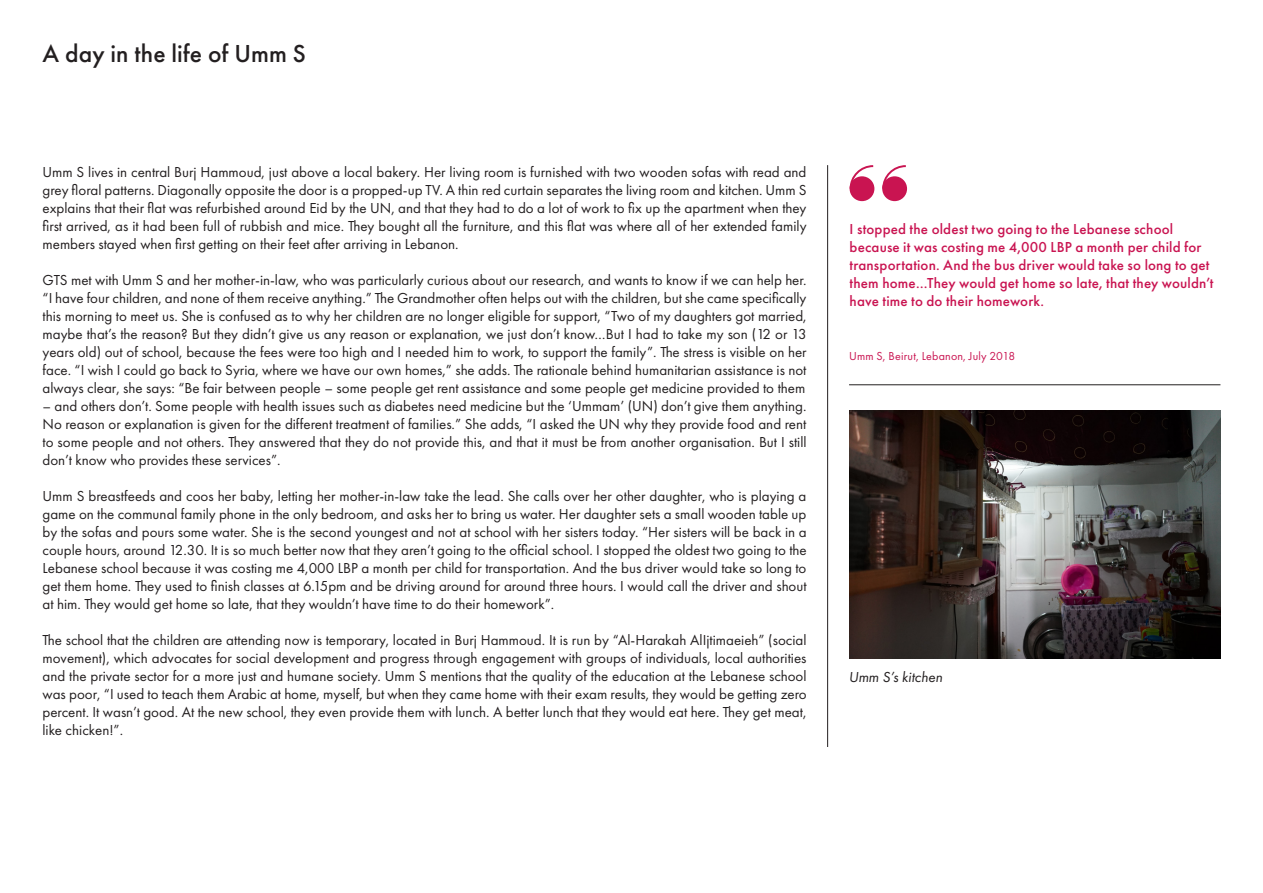
<style>
.page{position:relative;width:1263px;height:893px;background:#fff}
.page>*{position:absolute;margin:0;border:0;box-sizing:border-box;transform-origin:0 0}
.t1{font:500 25.5px "Futura PT";color:#231f20}
.t2{font:15px/18px "Futura PT";color:#231f20;text-align:justify}
.t3{font:500 15px/18px "Futura PT";letter-spacing:.01em;color:#c91451}
.t4{font:italic 15px "Futura PT";color:#231f20}
.Sidebar_citation{font:12px "Futura PT";letter-spacing:.015em;color:#c91451}
</style>
<div class="page">
<hr style="left:827px;top:165px;width:1px;height:582px;background:#231f20">
<div style="left:850px;top:177px;width:23px;height:23px;background:#c91451;border-radius:50%"></div>
<div style="left:850px;top:176px;width:24px;height:25px;border:2px solid #c91451;border-radius:50%"></div>
<svg style="left:849px;top:165px;width:26px;height:26px"></svg>
<div style="left:883px;top:177px;width:23px;height:23px;background:#c91451;border-radius:50%"></div>
<div style="left:882px;top:176px;width:25px;height:25px;border:2px solid #c91451;border-radius:50%"></div>
<svg style="left:882px;top:165px;width:26px;height:26px"></svg>
<img style="left:849px;top:411px;width:371px;height:248px">
<hr style="left:849px;top:385px;width:371px;height:1px;background:#231f20">
<p class="t1" style="left:43px;top:38px;width:265px">A day in the life of Umm S</p>
<p class="t2" style="left:43px;top:162px;width:766px">Umm S lives in central Burj Hammoud, just above a local bakery. Her living room is furnished with two wooden sofas with read and grey floral patterns. Diagonally opposite the door is a propped-up TV. A thin red curtain separates the living room and kitchen. Umm S explains that their flat was refurbished around Eid by the UN, and that they had to do a lot of work to fix up the apartment when they first arrived, as it had been full of rubbish and mice. They bought all the furniture, and this flat was where all of her extended family members stayed when first getting on their feet after arriving in Lebanon.</p>
<p class="t2" style="left:43px;top:270px;width:766px">GTS met with Umm S and her mother-in-law, who was particularly curious about our research, and wants to know if we can help her. “I have four children, and none of them receive anything.” The Grandmother often helps out with the children, but she came specifically this morning to meet us. She is confused as to why her children are no longer eligible for support, “Two of my daughters got married, maybe that’s the reason? But they didn’t give us any reason or explanation, we just don’t know…But I had to take my son (12 or 13 years old) out of school, because the fees were too high and I needed him to work, to support the family”. The stress is visible on her face. “I wish I could go back to Syria, where we have our own homes,” she adds. The rationale behind humanitarian assistance is not always clear, she says: “Be fair between people – some people get rent assistance and some people get medicine provided to them</p>
<p class="t2" style="left:43px;top:396px;width:766px">– and others don’t. Some people with health issues such as diabetes need medicine but the ‘Ummam’ (UN) don’t give them anything.<br>No reason or explanation is given for the different treatment of families.” She adds, “I asked the UN why they provide food and rent to some people and not others. They answered that they do not provide this, and that it must be from another organisation. But I still don’t know who provides these services”.</p>
<p class="t2" style="left:43px;top:486px;width:766px">Umm S breastfeeds and coos her baby, letting her mother-in-law take the lead. She calls over her other daughter, who is playing a game on the communal family phone in the only bedroom, and asks her to bring us water. Her daughter sets a small wooden table up by the sofas and pours some water. She is the second youngest and not at school with her sisters today. “Her sisters will be back in a couple hours, around 12.30. It is so much better now that they aren’t going to the official school. I stopped the oldest two going to the Lebanese school because it was costing me 4,000 LBP a month per child for transportation. And the bus driver would take so long to get them home. They used to finish classes at 6.15pm and be driving around for around three hours. I would call the driver and shout at him. They would get home so late, that they wouldn’t have time to do their homework”.</p>
<p class="t2" style="left:43px;top:630px;width:766px">The school that the children are attending now is temporary, located in Burj Hammoud. It is run by “Al-Harakah AlIjtimaeieh” (social movement), which advocates for social development and progress through engagement with groups of individuals, local authorities and the private sector for a more just and humane society. Umm S mentions that the quality of the education at the Lebanese school was poor, “I used to teach them Arabic at home, myself, but when they came home with their exam results, they would be getting zero percent. It wasn’t good. At the new school, they even provide them with lunch. A better lunch that they would eat here. They get meat, like chicken!”.</p>
<h1 class="t3" style="left:850px;top:220px;width:365px">I stopped the oldest two going to the Lebanese school because it was costing me 4,000 LBP a month per child for transportation. And the bus driver would take so long to get them home…They would get home so late, that they wouldn’t have time to do their homework.</h1>
<p class="Sidebar_citation" style="left:849px;top:349px;width:168px">Umm S, Beirut, Lebanon, July 2018</p>
<p class="t4" style="left:849px;top:668px;width:95px">Umm S’s kitchen</p>
</div>
